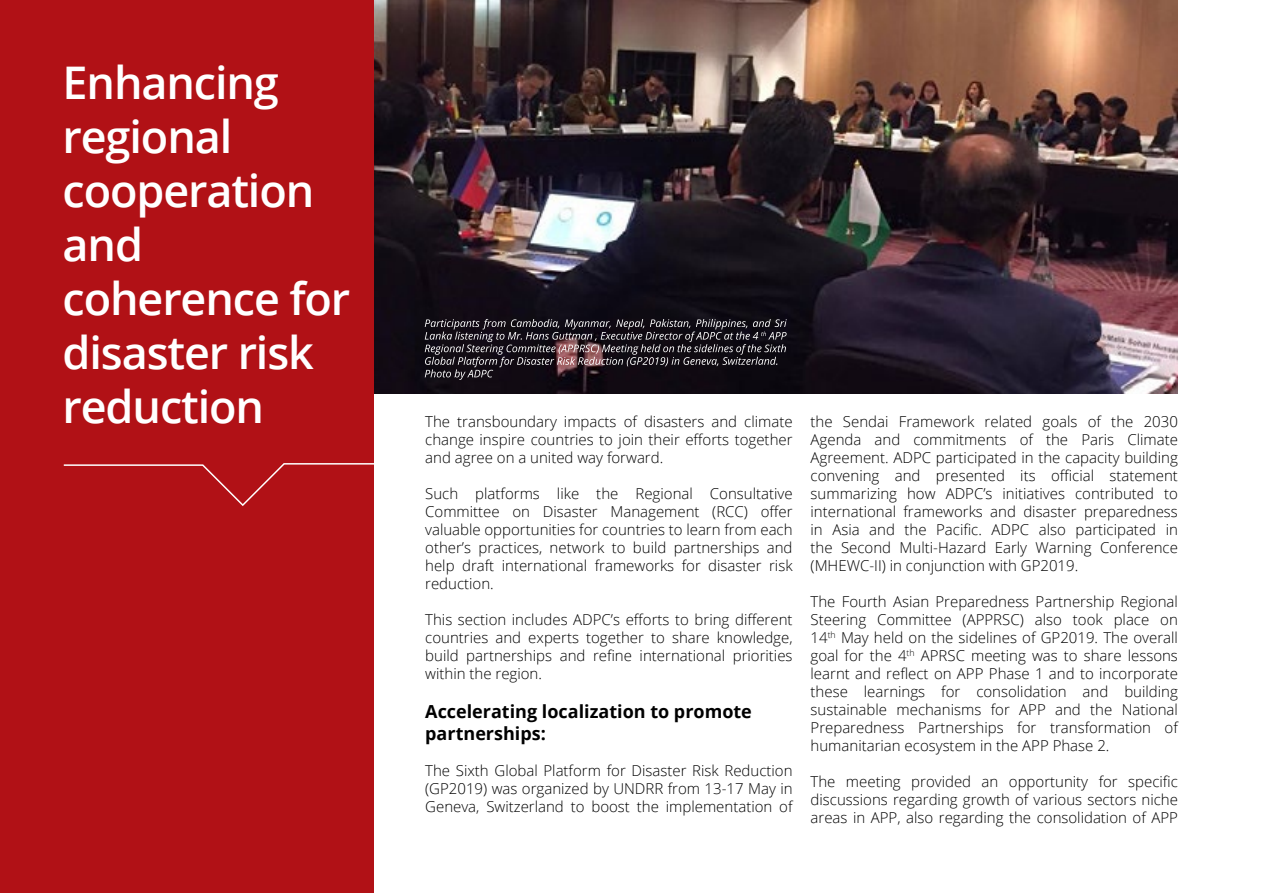
<style>
.page{position:relative;width:1263px;height:893px;background:#fff}
.page>*{position:absolute;margin:0;border:0;box-sizing:border-box;transform-origin:0 0}
.t1{font:600 45px/54px "Open Sans";letter-spacing:-.025em;color:#fff}
.t2{font:700 18px/21.6px "Open Sans";color:#000}
.t3{font:300 15px/18px "Open Sans";color:#000;text-align:justify}
</style>
<div class="page">
<img style="left:374px;top:0;width:804px;height:393px">
<div style="left:0;top:0;width:374px;height:893px;background:#b11116"></div>
<svg style="left:63px;top:463px;width:311px;height:43px"></svg>
<svg style="left:425px;top:319px;width:362px;height:61px;background:#342e34"></svg>
<h1 class="t1" style="left:63px;top:54px;width:289px">Enhancing regional cooperation and coherence for disaster risk reduction</h1>
<p class="t3" style="left:425px;top:412px;width:369px">The transboundary impacts of disasters and climate change inspire countries to join their efforts together and agree on a united way forward.</p>
<p class="t3" style="left:425px;top:484px;width:369px">Such platforms like the Regional Consultative Committee on Disaster Management (RCC) offer valuable opportunities for countries to learn from each other’s practices, network to build partnerships and help draft international frameworks for disaster risk reduction.</p>
<p class="t3" style="left:425px;top:610px;width:369px">This section includes ADPC’s efforts to bring different countries and experts together to share knowledge, build partnerships and refine international priorities within the region.</p>
<p class="t2" style="left:425px;top:700px;width:328px">Accelerating localization to promote partnerships:</p>
<p class="t3" style="left:425px;top:761px;width:369px">The Sixth Global Platform for Disaster Risk Reduction (GP2019) was organized by UNDRR from 13-17 May in Geneva, Switzerland to boost the implementation of</p>
<p class="t3" style="left:811px;top:412px;width:369px">the Sendai Framework related goals of the 2030<br>Agenda and commitments of the Paris Climate Agreement. ADPC participated in the capacity building convening and presented its official statement summarizing how ADPC’s initiatives contributed to international frameworks and disaster preparedness in Asia and the Pacific. ADPC also participated in the Second Multi-Hazard Early Warning Conference (MHEWC-II) in conjunction with GP2019.</p>
<p class="t3" style="left:810px;top:592px;width:369px">The Fourth Asian Preparedness Partnership Regional Steering Committee (APPRSC) also took place on 14<sup>th</sup> May held on the sidelines of GP2019. The overall goal for the 4<sup>th</sup> APRSC meeting was to share lessons learnt and reflect on APP Phase 1 and to incorporate these learnings for consolidation and building sustainable mechanisms for APP and the National Preparedness Partnerships for transformation of humanitarian ecosystem in the APP Phase 2.</p>
<p class="t3" style="left:810px;top:772px;width:369px">The meeting provided an opportunity for specific discussions regarding growth of various sectors niche areas in APP, also regarding the consolidation of APP</p>
</div>
